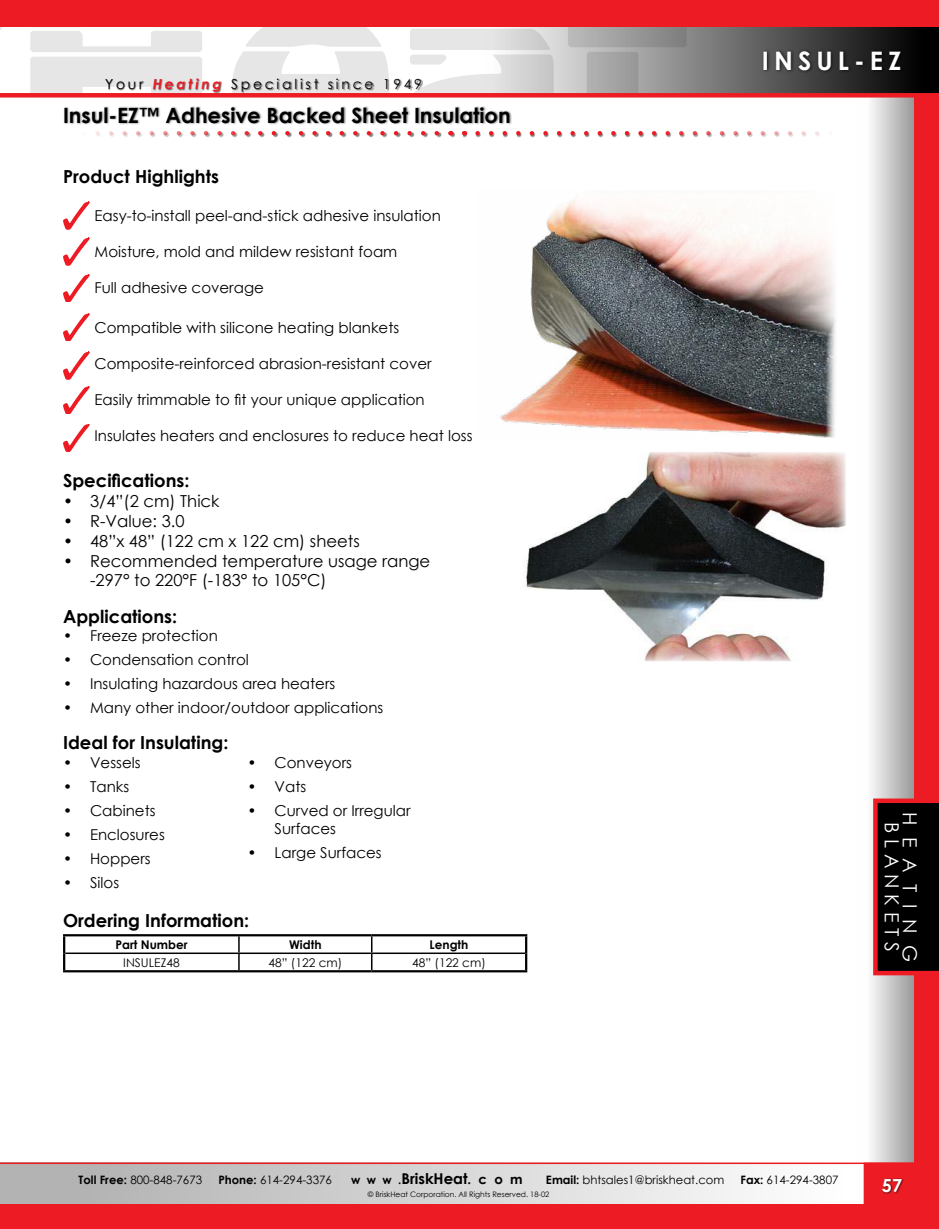
<style>
.page{position:relative;width:939px;height:1229px;background:#fff}
.page>*{position:absolute;margin:0;border:0;box-sizing:border-box;transform-origin:0 0}
.t1{font:700 25.5px "Century Gothic";letter-spacing:.2em;color:#fff}
.t2{font:700 21px "Century Gothic";color:#000}
.t3{font:19.5px/18.1px "Century Gothic";letter-spacing:.3em;color:#fff;text-align:center}
.t4{font:700 18px "Century Gothic";color:#000}
.t5{font:700 18px "Century Gothic";color:#fff}
.t6{font:16.5px/19.8px "Century Gothic";color:#000}
.t7{font:15px/18px "Century Gothic";color:#000}
.t8{font:700 14.85px "Century Gothic";color:#000}
.t9{font:13.8px "Century Gothic";letter-spacing:.2em;color:#000}
.t10{font:12px "Century Gothic";color:#000}
.t11{font:700 12px "Century Gothic";color:#000}
.t12{font:11.55px "Century Gothic";color:#000}
.t13{font:7.5px "Century Gothic";color:#000}
.s1{font-weight:700;font-style:italic;color:#ed1c24}
.s2{font-weight:700}
.s3{font-size:11.55px}
.s4{font-size:13.2px}
</style>
<div class="page">
<div style="left:63px;top:106px;width:449px;height:19px;background:#000;opacity:.5"></div>
<img style="left:526px;top:452px;width:319px;height:210px">
<hr style="left:65px;top:952px;width:174px;height:2px;background:#000">
<hr style="left:239px;top:952px;width:132px;height:2px;background:#000">
<svg style="left:238px;top:936px;width:2px;height:34px"></svg>
<hr style="left:371px;top:952px;width:154px;height:2px;background:#000">
<svg style="left:371px;top:936px;width:1px;height:34px"></svg>
<hr style="left:63px;top:934px;width:176px;height:2px;background:#000">
<hr style="left:239px;top:934px;width:132px;height:2px;background:#000">
<hr style="left:371px;top:934px;width:156px;height:2px;background:#000">
<svg style="left:63px;top:936px;width:2px;height:34px"></svg>
<svg style="left:525px;top:936px;width:2px;height:34px"></svg>
<hr style="left:63px;top:970px;width:176px;height:2px;background:#000">
<hr style="left:239px;top:970px;width:132px;height:2px;background:#000">
<hr style="left:371px;top:970px;width:156px;height:2px;background:#000">
<svg style="left:63px;top:202px;width:27px;height:27px"></svg>
<svg style="left:63px;top:238px;width:27px;height:27px"></svg>
<svg style="left:63px;top:274px;width:27px;height:28px"></svg>
<svg style="left:63px;top:313px;width:27px;height:28px"></svg>
<svg style="left:63px;top:352px;width:27px;height:27px"></svg>
<svg style="left:63px;top:386px;width:27px;height:28px"></svg>
<svg style="left:63px;top:424px;width:27px;height:27px"></svg>
<img style="left:496px;top:199px;width:340px;height:239px">
<svg style="left:0;top:26px;width:11px;height:4px"></svg>
<svg style="left:30px;top:26px;width:172px;height:67px"></svg>
<svg style="left:232px;top:26px;width:157px;height:53px"></svg>
<svg style="left:396px;top:26px;width:87px;height:67px"></svg>
<div style="left:0;top:1162px;width:863px;height:45px;background:linear-gradient(to right,#acacac,#fff)"></div>
<svg style="left:855px;top:97px;width:59px;height:1107px"></svg>
<hr style="left:0;top:1162px;width:938px;height:2px;background:#ed1c24">
<svg style="left:483px;top:26px;width:455px;height:67px;background:#827f7f"></svg>
<div style="left:863px;top:1162px;width:75px;height:42px;background:#ed1c24"></div>
<hr style="left:0;top:93px;width:938px;height:4px;background:#ed1c24">
<div style="left:880px;top:1178px;width:24px;height:16px;background:#000;opacity:.75"></div>
<div style="left:0;top:1204px;width:938px;height:24px;background:#ed1c24"></div>
<div style="left:914px;top:95px;width:24px;height:1071px;background:#ed1c24"></div>
<div style="left:0;top:0;width:938px;height:26px;background:#ed1c24"></div>
<div style="left:105px;top:79px;width:317px;height:14px;background:#000;opacity:.5"></div>
<div style="left:84px;top:132px;width:371px;height:6px;background:#000;opacity:.5"></div>
<svg style="left:84px;top:131px;width:352px;height:4px"></svg>
<div style="left:462px;top:132px;width:372px;height:6px;background:#000;opacity:.5"></div>
<svg style="left:477px;top:131px;width:386px;height:4px"></svg>
<svg style="left:872px;top:798px;width:66px;height:177px;background:#411011"></svg>
<div style="left:882px;top:811px;width:39px;height:154px;background:#000"></div>
<div style="left:760px;top:48px;width:144px;height:26px;background:#000;opacity:.75"></div>
<p class="t9" style="left:105px;top:79px;width:318px">Your <span class="s1">Heating</span> Specialist since 1949</p>
<h2 class="t2" style="left:63px;top:107px;width:449px">Insul-EZ™ Adhesive Backed Sheet Insulation</h2>
<p class="t4" style="left:63px;top:170px;width:157px">Product Highlights</p>
<p class="t7" style="left:95px;top:208px;width:347px">Easy-to-install peel-and-stick adhesive insulation</p>
<p class="t7" style="left:95px;top:244px;width:304px">Moisture, mold and mildew resistant foam</p>
<p class="t7" style="left:95px;top:280px;width:171px">Full adhesive coverage</p>
<p class="t7" style="left:95px;top:320px;width:306px">Compatible with silicone heating blankets</p>
<p class="t7" style="left:95px;top:356px;width:338px">Composite-reinforced abrasion-resistant cover</p>
<p class="t7" style="left:95px;top:390px;width:331px">Easily trimmable to 昀椀t your unique application</p>
<p class="t7" style="left:95px;top:428px;width:379px">Insulates heaters and enclosures to reduce heat loss</p>
<p class="t4" style="left:63px;top:467px;width:128px">Speci昀椀cations:</p>
<p class="t6" style="left:63px;top:493px;width:158px">• 3/4”(2 cm) Thick</p>
<p class="t6" style="left:63px;top:512px;width:123px">• R-Value: 3.0</p>
<p class="t6" style="left:63px;top:532px;width:298px">• 48”x 48” (122 cm x 122 cm) sheets</p>
<p class="t6" style="left:90px;top:552px;width:341px;text-indent:-27px">• Recommended temperature usage range -297 ° to 220°F (-183° to 105°C)</p>
<p class="t4" style="left:63px;top:609px;width:116px">Applications:</p>
<p class="t7" style="left:63px;top:628px;width:156px">• Freeze protection</p>
<p class="t7" style="left:63px;top:652px;width:187px">• Condensation control</p>
<p class="t7" style="left:63px;top:676px;width:274px">• Insulating hazardous area heaters</p>
<p class="t7" style="left:63px;top:700px;width:322px">• Many other indoor/outdoor applications</p>
<p class="t4" style="left:63px;top:735px;width:167px">Ideal for Insulating:</p>
<p class="t7" style="left:63px;top:755px;width:79px">• Vessels</p>
<p class="t7" style="left:63px;top:779px;width:68px">• Tanks</p>
<p class="t7" style="left:63px;top:803px;width:94px">• Cabinets</p>
<p class="t7" style="left:63px;top:827px;width:103px">• Enclosures</p>
<p class="t7" style="left:63px;top:851px;width:89px">• Hoppers</p>
<p class="t7" style="left:63px;top:875px;width:58px">• Silos</p>
<p class="t7" style="left:247px;top:755px;width:106px">• Conveyors</p>
<p class="t7" style="left:247px;top:779px;width:60px">• Vats</p>
<p class="t7" style="left:274px;top:803px;width:137px;text-indent:-27px">• Curved or Irregular<br>Surfaces</p>
<p class="t7" style="left:247px;top:845px;width:136px">• Large Surfaces</p>
<p class="t4" style="left:63px;top:913px;width:188px">Ordering Information:</p>
<p class="t11" style="left:115px;top:939px;width:74px">Part Number</p>
<p class="t11" style="left:289px;top:939px;width:34px">Width</p>
<p class="t11" style="left:429px;top:939px;width:40px">Length</p>
<p class="t10" style="left:123px;top:957px;width:58px">INSULEZ48</p>
<p class="t10" style="left:268px;top:957px;width:75px">48” (122 cm)</p>
<p class="t10" style="left:412px;top:957px;width:75px">48” (122 cm)</p>
<h1 class="t1" style="left:761px;top:50px;width:141px">INSUL-EZ</h1>
<h3 class="t3" style="left:917px;top:812px;width:151px;rotate:90deg">HEATING<br>BLANKETS</h3>
<p class="t12" style="left:79px;top:1172px;width:125px"><span class="s2">Toll Free:</span> 800-848-7673</p>
<p class="t12" style="left:218px;top:1172px;width:115px"><span class="s2">Phone:</span> 614-294-3376</p>
<p class="t8" style="left:351px;top:1169px;width:173px"><span class="s3">w w w .</span>BriskHeat<span class="s4">. c o m</span></p>
<p class="t12" style="left:546px;top:1172px;width:180px"><span class="s2">Email:</span> bhtsales1@briskheat.com</p>
<p class="t12" style="left:740px;top:1172px;width:100px"><span class="s2">Fax:</span> 614-294-3807</p>
<p class="t13" style="left:368px;top:1191px;width:183px">© BriskHeat Corporation. All Rights Reserved. 18-02</p>
<p class="t5" style="left:881px;top:1178px;width:22px">57</p>
</div>
